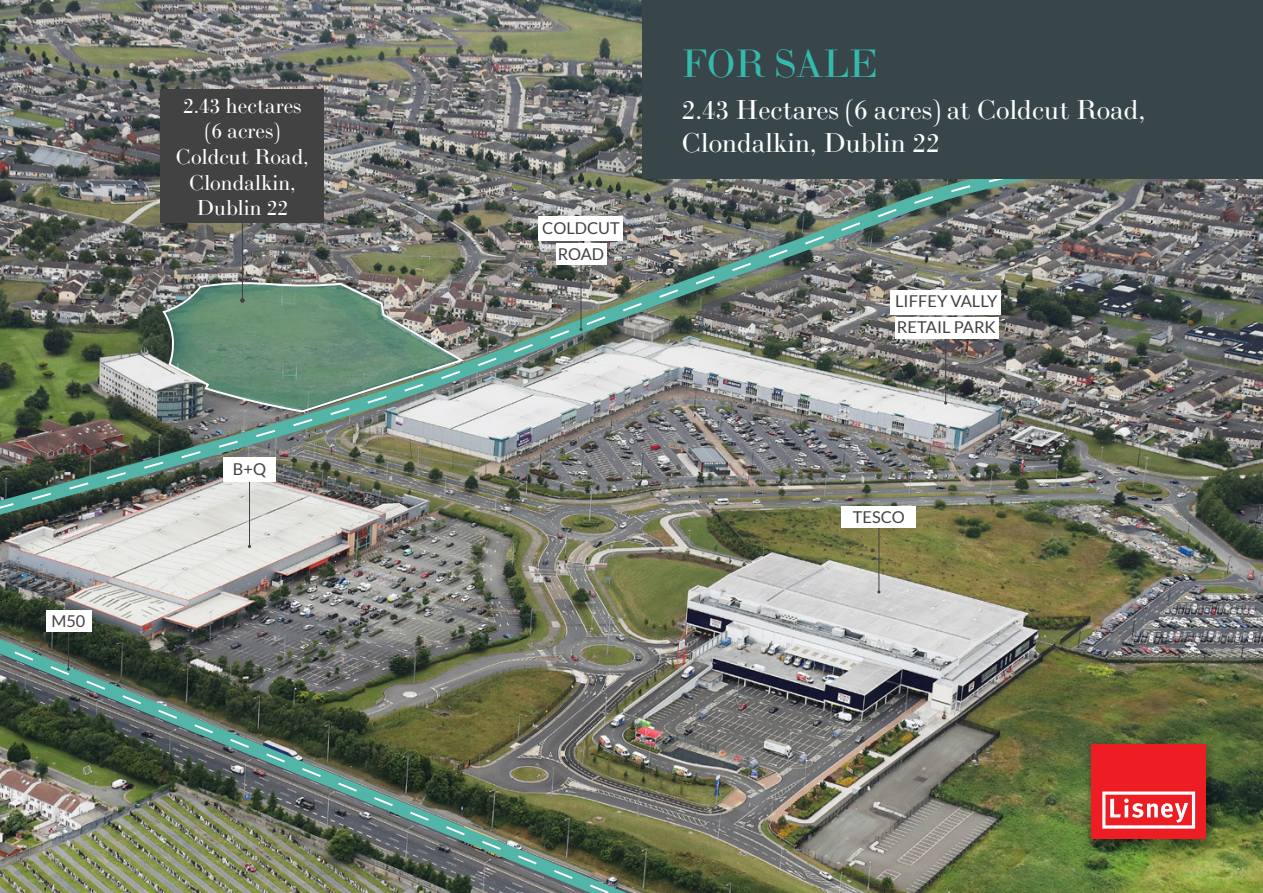
<style>
.page{position:relative;width:1263px;height:893px;background:#fff}
.page>*{position:absolute;margin:0;border:0;box-sizing:border-box;transform-origin:0 0}
.t1{font:39px "LTC Bodoni 175 Pro";color:#34baad}
.t2{font:27px/32.4px "LTC Bodoni 175 Pro";color:#fff}
.t3{font:21.3px/25.7px "LTC Bodoni 175 Pro";color:#fff;text-align:center}
.t4{font:16.35px/26.2px "Lato";color:#424243}
</style>
<div class="page">
<img style="left:0;top:0;width:1263px;height:893px">
<hr style="left:879px;top:515px;width:1px;height:77px;background:#424243">
<div style="left:161px;top:90px;width:163px;height:133px;background:#424243"></div>
<img style="left:0;top:576px;width:732px;height:317px">
<img style="left:0;top:592px;width:717px;height:301px">
<hr style="left:68px;top:621px;width:1px;height:48px;background:#424243">
<div style="left:47px;top:611px;width:45px;height:21px;background:#fff"></div>
<img style="left:0;top:126px;width:1263px;height:430px">
<img style="left:0;top:138px;width:1263px;height:403px">
<hr style="left:581px;top:253px;width:1px;height:77px;background:#424243">
<div style="left:538px;top:216px;width:85px;height:25px;background:#fff"></div>
<div style="left:556px;top:244px;width:50px;height:21px;background:#fff"></div>
<div style="left:642px;top:0;width:621px;height:179px;background:#394649"></div>
<img style="left:1080px;top:733px;width:137px;height:118px">
<div style="left:1091px;top:744px;width:115px;height:95px;background:#ee1d23"></div>
<svg style="left:1102px;top:791px;width:93px;height:38px"></svg>
<p class="t3" style="left:176px;top:92px;width:135px">2.43 hectares (6 acres)<br>Coldcut Road,<br>Clondalkin,<br>Dublin 22</p>
<p class="t4" style="left:51px;top:608px;width:35px">M50</p>
<p class="t4" style="left:233px;top:455px;width:35px">B+Q</p>
<p class="t4" style="left:542px;top:214px;width:79px;text-align:center">COLDCUT<br>ROAD</p>
<h1 class="t1" style="left:682px;top:39px;width:197px">FOR SALE</h1>
<p class="t2" style="left:682px;top:94px;width:465px">2.43 Hectares (6 acres) at Coldcut Road,<br>Clondalkin, Dublin 22</p>
<p class="t4" style="left:895px;top:288px;width:104px">LIFFEY VALLY<br>RETAIL PARK</p>
<p class="t4" style="left:853px;top:504px;width:53px">TESCO</p>
</div>
